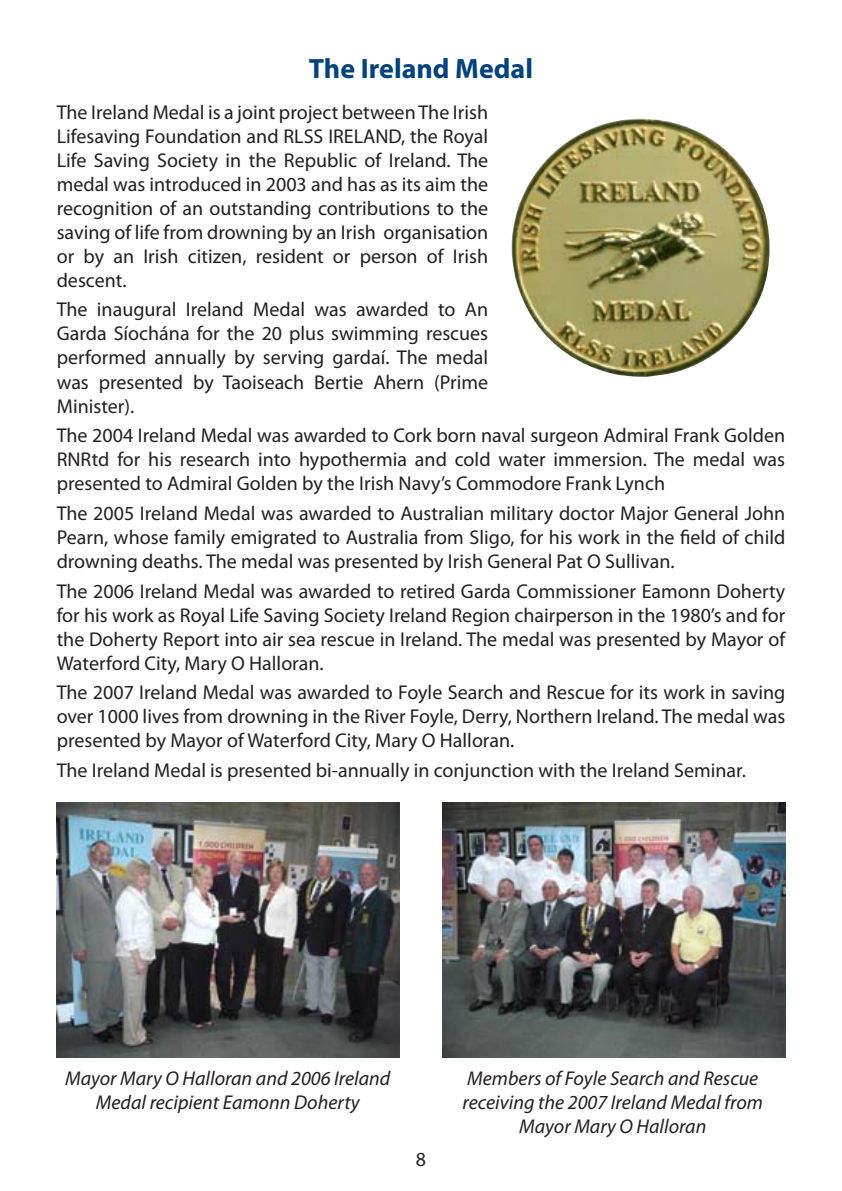
<style>
.page{position:relative;width:842px;height:1191px;background:#fff}
.page>*{position:absolute;margin:0;border:0;box-sizing:border-box;transform-origin:0 0}
.t1{font:700 28px "Myriad Pro";color:#00427a}
.t2{font:20px/24px "Myriad Pro";color:#231f20;text-align:justify}
.t3{font:italic 20px/24px "Myriad Pro";color:#231f20;text-align:center}
</style>
<div class="page">
<img style="left:511px;top:118px;width:259px;height:259px">
<img style="left:57px;top:802px;width:343px;height:255px">
<img style="left:442px;top:802px;width:343px;height:255px">
<h1 class="t1" style="left:309px;top:50px;width:226px">The Ireland Medal</h1>
<p class="t2" style="left:57px;top:100px;width:433px">The Ireland Medal is a joint project between The Irish Lifesaving Foundation and RLSS IRELAND, the Royal Life Saving Society in the Republic of Ireland. The medal was introduced in 2003 and has as its aim the recognition of an outstanding contributions to the saving of life from drowning by an Irish organisation or by an Irish citizen, resident or person of Irish descent.</p>
<p class="t2" style="left:57px;top:297px;width:433px">The inaugural Ireland Medal was awarded to An Garda Síochána for the 20 plus swimming rescues performed annually by serving gardaí. The medal was presented by Taoiseach Bertie Ahern (Prime Minister).</p>
<p class="t2" style="left:57px;top:423px;width:730px">The 2004 Ireland Medal was awarded to Cork born naval surgeon Admiral Frank Golden RNRtd for his research into hypothermia and cold water immersion. The medal was presented to Admiral Golden by the Irish Navy’s Commodore Frank Lynch</p>
<p class="t2" style="left:57px;top:501px;width:730px">The 2005 Ireland Medal was awarded to Australian military doctor Major General John Pearn, whose family emigrated to Australia from Sligo, for his work in the field of child drowning deaths. The medal was presented by Irish General Pat O Sullivan.</p>
<p class="t2" style="left:57px;top:578px;width:730px">The 2006 Ireland Medal was awarded to retired Garda Commissioner Eamonn Doherty for his work as Royal Life Saving Society Ireland Region chairperson in the 1980’s and for the Doherty Report into air sea rescue in Ireland. The medal was presented by Mayor of Waterford City, Mary O Halloran.</p>
<p class="t2" style="left:57px;top:680px;width:730px">The 2007 Ireland Medal was awarded to Foyle Search and Rescue for its work in saving over 1000 lives from drowning in the River Foyle, Derry, Northern Ireland. The medal was presented by Mayor of Waterford City, Mary O Halloran.</p>
<p class="t2" style="left:57px;top:758px;width:691px">The Ireland Medal is presented bi-annually in conjunction with the Ireland Seminar.</p>
<p class="t3" style="left:65px;top:1065px;width:327px">Mayor Mary O Halloran and 2006 Ireland<br>Medal recipient Eamonn Doherty</p>
<p class="t3" style="left:463px;top:1065px;width:302px">Members of Foyle Search and Rescue receiving the 2007 Ireland Medal from<br>Mayor Mary O Halloran</p>
<p class="t2" style="left:416px;top:1147px;width:12px">8</p>
</div>
